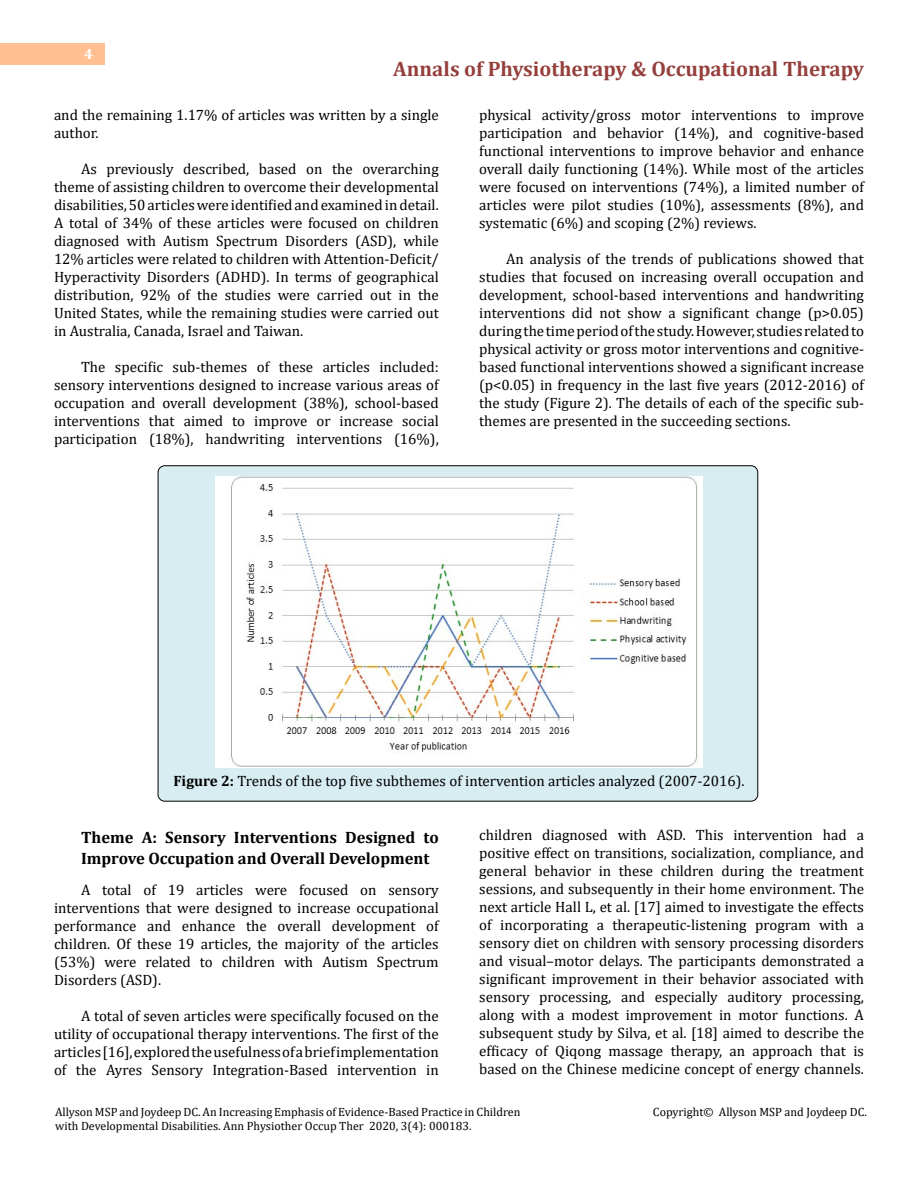
<style>
.page{position:relative;width:918px;height:1188px;background:#fff}
.page>*{position:absolute;margin:0;border:0;box-sizing:border-box;transform-origin:0 0}
.t1{font:700 21px "Cambria";color:#953f3c}
.t2{font:700 16.5px/21px "Cambria";color:#000}
.t3{font:15px/18px "Cambria";color:#000;text-align:justify}
.t4{font:700 15px "Cambria";color:#fff}
.t5{font:12px/14.4px "Cambria";color:#000}
.s1{font-weight:700}
</style>
<div class="page">
<div style="left:0;top:43px;width:105px;height:21px;background:#ffbf91"></div>
<div style="left:158px;top:466px;width:600px;height:335px;background:#d8edf2;border-radius:7px"></div>
<img style="left:216px;top:477px;width:486px;height:290px">
<p class="t4" style="left:84px;top:44px;width:10px">4</p>
<h1 class="t1" style="left:393px;top:54px;width:472px">Annals of Physiotherapy &amp; Occupational Therapy</h1>
<p class="t3" style="left:54px;top:105px;width:386px">and the remaining 1.17% of articles was written by a single author.</p>
<p class="t3" style="left:54px;top:159px;width:386px;text-indent:27px">As previously described, based on the overarching theme of assisting children to overcome their developmental disabilities, 50 articles were identified and examined in detail.<br>A total of 34% of these articles were focused on children diagnosed with Autism Spectrum Disorders (ASD), while 12% articles were related to children with Attention-Deficit/ Hyperactivity Disorders (ADHD). In terms of geographical distribution, 92% of the studies were carried out in the United States, while the remaining studies were carried out in Australia, Canada, Israel and Taiwan.</p>
<p class="t3" style="left:54px;top:357px;width:386px;text-indent:27px">The specific sub-themes of these articles included: sensory interventions designed to increase various areas of occupation and overall development (38%), school-based interventions that aimed to improve or increase social participation (18%), handwriting interventions (16%),</p>
<p class="t3" style="left:479px;top:105px;width:386px">physical activity/gross motor interventions to improve participation and behavior (14%), and cognitive-based functional interventions to improve behavior and enhance overall daily functioning (14%). While most of the articles were focused on interventions (74%), a limited number of articles were pilot studies (10%), assessments (8%), and systematic (6%) and scoping (2%) reviews.</p>
<p class="t3" style="left:479px;top:249px;width:386px;text-indent:27px">An analysis of the trends of publications showed that studies that focused on increasing overall occupation and development, school-based interventions and handwriting interventions did not show a significant change (p&gt;0.05) during the time period of the study. However, studies related to physical activity or gross motor interventions and cognitive&shy;based functional interventions showed a significant increase (p&lt;0.05) in frequency in the last five years (2012-2016) of the study (Figure 2). The details of each of the specific sub&shy;themes are presented in the succeeding sections.</p>
<p class="t3" style="left:173px;top:771px;width:573px"><span class="s1">Figure 2:</span> Trends of the top five subthemes of intervention articles analyzed (2007-2016).</p>
<p class="t2" style="left:81px;top:826px;width:359px">Theme A: Sensory Interventions Designed to<br>Improve Occupation and Overall Development</p>
<p class="t3" style="left:54px;top:881px;width:386px;text-indent:27px">A total of 19 articles were focused on sensory interventions that were designed to increase occupational performance and enhance the overall development of children. Of these 19 articles, the majority of the articles (53%) were related to children with Autism Spectrum Disorders (ASD).</p>
<p class="t3" style="left:54px;top:1007px;width:386px;text-indent:27px">A total of seven articles were specifically focused on the utility of occupational therapy interventions. The first of the articles [16], explored the usefulness of a brief implementation of the Ayres Sensory Integration-Based intervention in</p>
<p class="t3" style="left:479px;top:825px;width:386px">children diagnosed with ASD. This intervention had a positive effect on transitions, socialization, compliance, and general behavior in these children during the treatment sessions, and subsequently in their home environment. The next article Hall L, et al. [17] aimed to investigate the effects of incorporating a therapeutic-listening program with a sensory diet on children with sensory processing disorders and visual–motor delays. The participants demonstrated a significant improvement in their behavior associated with sensory processing, and especially auditory processing, along with a modest improvement in motor functions. A subsequent study by Silva, et al. [18] aimed to describe the efficacy of Qiqong massage therapy, an approach that is based on the Chinese medicine concept of energy channels.</p>
<p class="t5" style="left:55px;top:1105px;width:467px">Allyson MSP and Joydeep DC. An Increasing Emphasis of Evidence-Based Practice in Children with Developmental Disabilities. Ann Physiother Occup Ther 2020, 3(4): 000183.</p>
<p class="t5" style="left:653px;top:1105px;width:216px">Copyright© Allyson MSP and Joydeep DC.</p>
</div>
